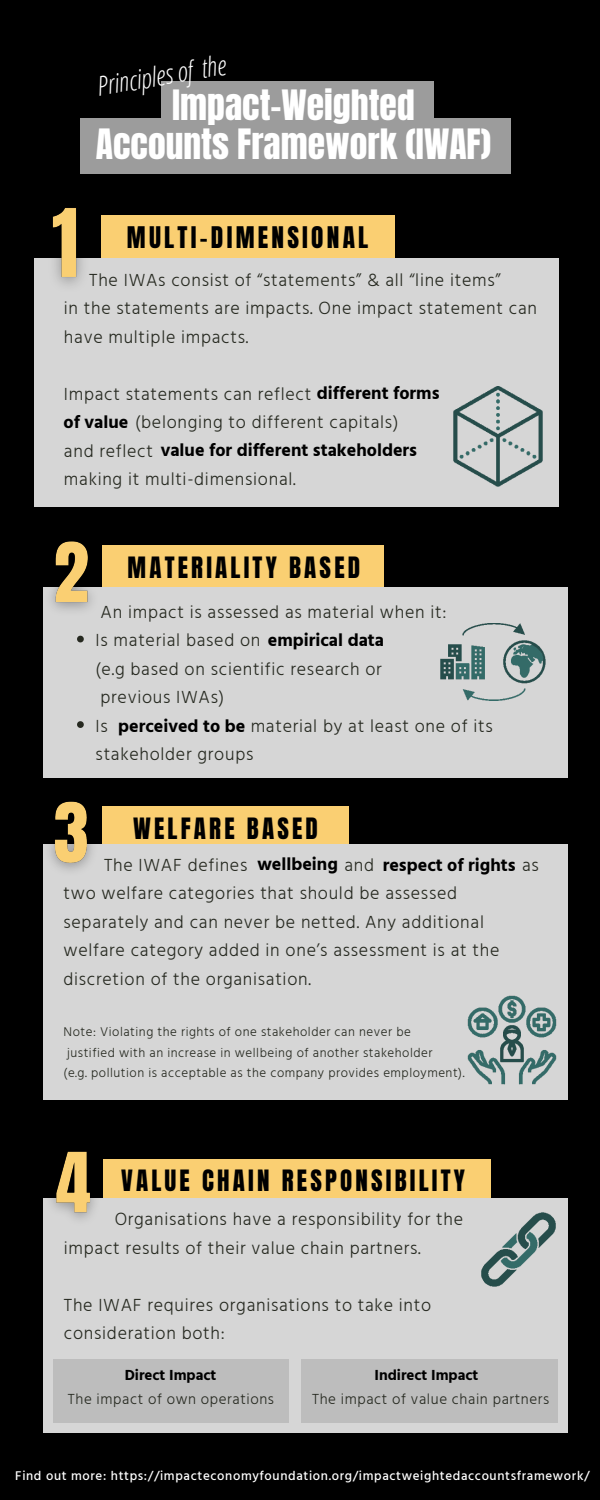
<style>
.page{position:relative;width:600px;height:1500px;background:#000}
.page>*{position:absolute;margin:0;border:0;box-sizing:border-box;transform-origin:0 0}
.t1{font:35.6px "Anton";color:#fff}
.t2{font:italic 300 26.9px "Open Sans Condensed";color:#fff}
.t3{font:25.3px "Anton";letter-spacing:.13em;color:#000}
.t4{font:25px "Anton";letter-spacing:.13em;color:#000}
.t5{font:300 18px/28.4px "Hind Guntur";letter-spacing:.04em;color:#262920}
.t6{font:700 18px "Hind Guntur";color:#000}
.t7{font:300 15px "Hind Guntur";letter-spacing:.04em;color:#262920}
.t8{font:700 15px "Hind Guntur";color:#000}
.t9{font:300 13px "Hind Guntur";letter-spacing:.04em;color:#262920}
.t10{font:500 13px "Hind Guntur";letter-spacing:.05em;color:#fff}
.s1{font-weight:700;color:#000}
.s2{font-weight:300;color:#262920}
</style>
<div class="page">
<div style="left:162px;top:81px;width:272px;height:67px;background:#9c9c9c"></div>
<div style="left:81px;top:118px;width:430px;height:56px;background:#9c9c9c"></div>
<div style="left:101px;top:216px;width:294px;height:56px;background:#facf72"></div>
<div style="left:34px;top:258px;width:524px;height:249px;background:#d6d6d6"></div>
<div style="left:102px;top:546px;width:282px;height:44px;background:#facf72"></div>
<div style="left:43px;top:587px;width:524px;height:191px;background:#d6d6d6"></div>
<div style="left:102px;top:807px;width:247px;height:44px;background:#facf72"></div>
<div style="left:43px;top:844px;width:524px;height:256px;background:#d6d6d6"></div>
<div style="left:103px;top:1159px;width:388px;height:49px;background:#facf72"></div>
<div style="left:43px;top:1198px;width:524px;height:235px;background:#d6d6d6"></div>
<div style="left:54px;top:1359px;width:235px;height:64px;background:#bdbdbd"></div>
<div style="left:301px;top:1359px;width:257px;height:64px;background:#bdbdbd"></div>
<img style="left:467px;top:995px;width:90px;height:90px">
<img style="left:453px;top:386px;width:90px;height:101px">
<svg style="left:77px;top:721px;width:7px;height:7px"></svg>
<img style="left:440px;top:624px;width:106px;height:76px">
<img style="left:52px;top:169px;width:31px;height:116px">
<img style="left:51px;top:541px;width:55px;height:102px">
<img style="left:50px;top:801px;width:56px;height:70px">
<img style="left:51px;top:1151px;width:44px;height:69px">
<img style="left:481px;top:1212px;width:75px;height:75px">
<p class="t2" style="left:94px;top:68px;width:132px;rotate:-10deg">Principles of the</p>
<p class="t1" style="left:172px;top:79px;width:244px">Impact-Weighted</p>
<p class="t1" style="left:96px;top:118px;width:397px">Accounts Framework (IWAF)</p>
<p class="t3" style="left:127px;top:220px;width:243px">MULTI-DIMENSIONAL</p>
<p class="t5" style="left:89px;top:265px;width:413px">The IWAs consist of “statements” &amp; all “line items”</p>
<p class="t5" style="left:64px;top:294px;width:475px">in the statements are impacts. One impact statement can have multiple impacts.</p>
<p class="t5" style="left:64px;top:379px;width:377px">Impact statements can reflect <span class="s1">different forms</span></p>
<p class="t5" style="left:64px;top:408px;width:336px"><span class="s1">of value</span> (belonging to different capitals)</p>
<p class="t6" style="left:64px;top:439px;width:355px"><span class="s2">and reflect</span> value for different stakeholders</p>
<p class="t5" style="left:64px;top:465px;width:233px">making it multi-dimensional.</p>
<p class="t4" style="left:128px;top:549px;width:234px">MATERIALITY BASED</p>
<p class="t5" style="left:101px;top:597px;width:347px">An impact is assessed as material when it:</p>
<p class="t5" style="left:96px;top:626px;width:290px">Is material based on <span class="s1">empirical data</span></p>
<p class="t5" style="left:95px;top:654px;width:288px">(e.g based on scientific research or</p>
<p class="t5" style="left:101px;top:683px;width:125px">previous IWAs)</p>
<p class="t5" style="left:96px;top:711px;width:399px;text-indent:22px"><span class="s1">perceived to be</span> material by at least one of its stakeholder groups</p>
<p class="t5" style="left:96px;top:711px;width:14px">Is</p>
<p class="t4" style="left:133px;top:810px;width:186px">WELFARE BASED</p>
<p class="t5" style="left:104px;top:850px;width:145px">The IWAF defines</p>
<p class="t6" style="left:257px;top:853px;width:118px">wellbeing <span class="s2">and</span></p>
<p class="t5" style="left:64px;top:850px;width:477px;text-indent:319px"><span class="s1">respect of rights</span> as two welfare categories that should be assessed separately and can never be netted. Any additional welfare category added in one’s assessment is at the discretion of the organisation.</p>
<p class="t9" style="left:64px;top:1024px;width:349px">Note: Violating the rights of one stakeholder can never be</p>
<p class="t9" style="left:67px;top:1044px;width:367px">justified with an increase in wellbeing of another stakeholder</p>
<p class="t9" style="left:64px;top:1065px;width:403px">(e.g. pollution is acceptable as the company provides employment).</p>
<p class="t4" style="left:121px;top:1162px;width:345px">VALUE CHAIN RESPONSIBILITY</p>
<p class="t5" style="left:115px;top:1205px;width:350px">Organisations have a responsibility for the</p>
<p class="t5" style="left:64px;top:1233px;width:358px">impact results of their value chain partners.</p>
<p class="t5" style="left:64px;top:1290px;width:369px">The IWAF requires organisations to take into</p>
<p class="t5" style="left:64px;top:1319px;width:162px">consideration both:</p>
<p class="t8" style="left:125px;top:1366px;width:93px">Direct Impact</p>
<p class="t8" style="left:374px;top:1366px;width:105px">Indirect Impact</p>
<p class="t7" style="left:68px;top:1390px;width:208px">The impact of own operations</p>
<p class="t7" style="left:312px;top:1390px;width:239px">The impact of value chain partners</p>
<p class="t10" style="left:15px;top:1468px;width:576px">Find out more: https://impacteconomyfoundation.org/impactweightedaccountsframework/</p>
</div>
